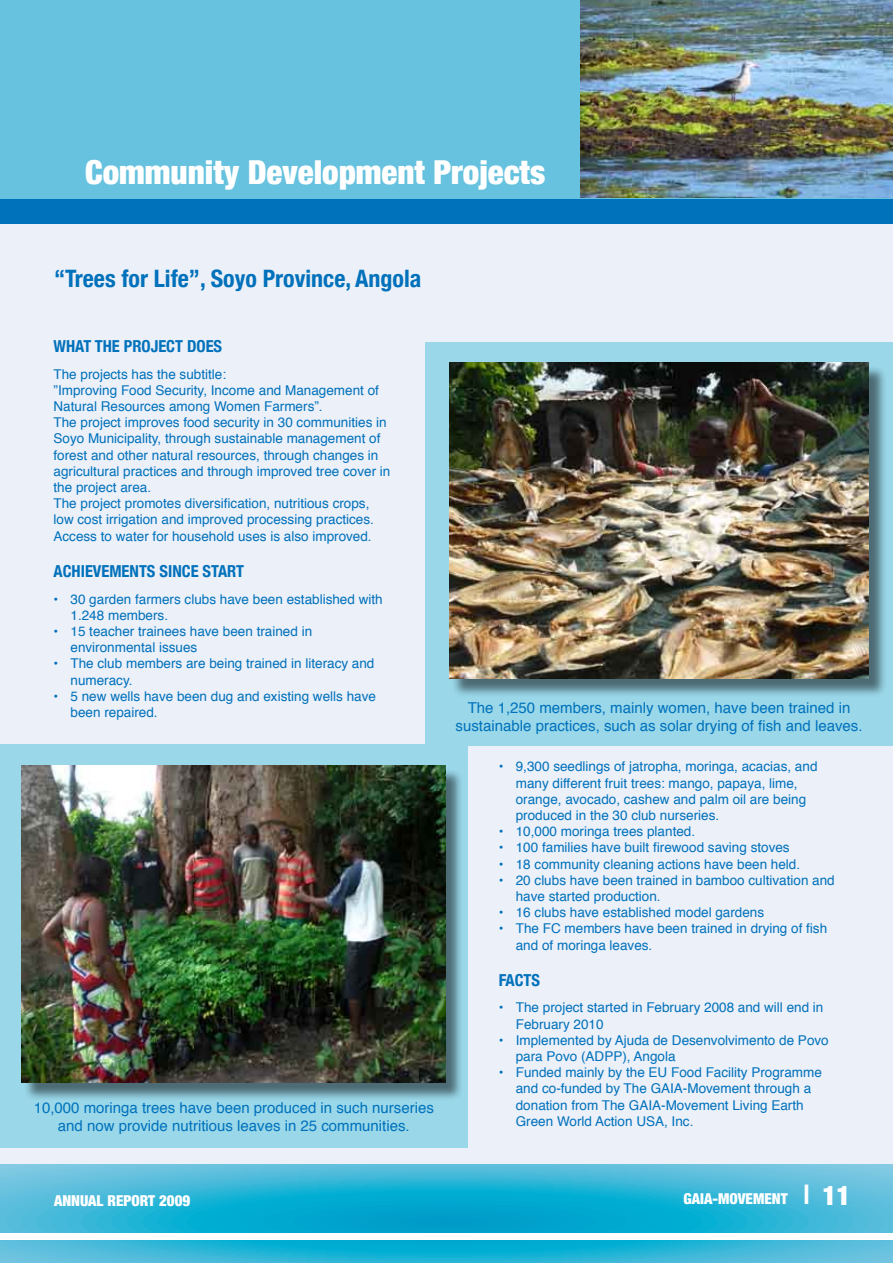
<style>
.page{position:relative;width:893px;height:1263px;background:#fff}
.page>*{position:absolute;margin:0;border:0;box-sizing:border-box;transform-origin:0 0}
.t1{font:900 condensed 33px "Helvetica Neue";color:#fff}
.t2{font:700 condensed 24px "Helvetica Neue";color:#0071bb}
.t3{font:700 condensed 16.5px "Helvetica Neue";color:#0071bb}
.t4{font:15px/18px "Helvetica";color:#0071bb;text-align:center}
.t5{font:900 condensed 15px "Helvetica Neue";color:#fff}
.t6{font:13.5px/16.2px "Helvetica";color:#0071bb}
.s1{font-family:"Helvetica";font-weight:700;font-stretch:normal;font-size:27px}
.s2{font-size:27px}
</style>
<div class="page">
<div style="left:0;top:224px;width:893px;height:941px;background:#ecf0f9"></div>
<svg style="left:0;top:1165px;width:893px;height:98px;background:#32b5d7"></svg>
<div style="left:0;top:0;width:893px;height:210px;background:#66c2de"></div>
<div style="left:0;top:1234px;width:893px;height:6px;background:#fff"></div>
<div style="left:0;top:200px;width:893px;height:24px;background:#0071bb"></div>
<div style="left:0;top:744px;width:468px;height:404px;background:#99d7e9"></div>
<div style="left:425px;top:342px;width:468px;height:404px;background:#99d7e9"></div>
<img style="left:580px;top:0;width:313px;height:198px">
<div style="left:24px;top:768px;width:447px;height:339px;background:#000;opacity:.5"></div>
<img style="left:21px;top:766px;width:424px;height:317px">
<div style="left:452px;top:365px;width:441px;height:339px;background:#000;opacity:.5"></div>
<img style="left:449px;top:363px;width:420px;height:316px">
<h1 class="t1" style="left:85px;top:152px;width:462px">Community Development Projects</h1>
<h2 class="t2" style="left:54px;top:264px;width:369px">“Trees for Life”, Soyo Province, Angola</h2>
<p class="t3" style="left:54px;top:336px;width:170px">WHAT THE PROJECT DOES</p>
<p class="t6" style="left:54px;top:366px;width:338px">The projects has the subtitle:<br>”Improving Food Security, Income and Management of Natural Resources among Women Farmers”.<br>The project improves food security in 30 communities in Soyo Municipality, through sustainable management of forest and other natural resources, through changes in agricultural practices and through improved tree cover in the project area.<br>The project promotes diversification, nutritious crops, low cost irrigation and improved processing practices.<br>Access to water for household uses is also improved.</p>
<p class="t3" style="left:54px;top:561px;width:192px">ACHIEVEMENTS SINCE START</p>
<p class="t6" style="left:71px;top:591px;width:314px;text-indent:-17px">• 30 garden farmers clubs have been established with<br>1.248 members.</p>
<p class="t6" style="left:71px;top:623px;width:243px;text-indent:-17px">• 15 teacher trainees have been trained in environmental issues</p>
<p class="t6" style="left:71px;top:656px;width:305px;text-indent:-17px">• The club members are being trained in literacy and numeracy.</p>
<p class="t6" style="left:71px;top:688px;width:307px;text-indent:-17px">• 5 new wells have been dug and existing wells have been repaired.</p>
<p class="t4" style="left:34px;top:1099px;width:402px">10,000 moringa trees have been produced in such nurseries and now provide nutritious leaves in 25 communities.</p>
<p class="t4" style="left:456px;top:699px;width:408px">The 1,250 members, mainly women, have been trained in sustainable practices, such as solar drying of fish and leaves.</p>
<p class="t6" style="left:516px;top:759px;width:303px;text-indent:-17px">• 9,300 seedlings of jatropha, moringa, acacias, and many different fruit trees: mango, papaya, lime, orange, avocado, cashew and palm oil are being produced in the 30 club nurseries.</p>
<p class="t6" style="left:499px;top:824px;width:198px">• 10,000 moringa trees planted.</p>
<p class="t6" style="left:499px;top:840px;width:292px">• 100 families have built firewood saving stoves</p>
<p class="t6" style="left:499px;top:856px;width:303px">• 18 community cleaning actions have been held.</p>
<p class="t6" style="left:516px;top:872px;width:320px;text-indent:-17px">• 20 clubs have been trained in bamboo cultivation and have started production.</p>
<p class="t6" style="left:499px;top:905px;width:267px">• 16 clubs have established model gardens</p>
<p class="t6" style="left:516px;top:921px;width:313px;text-indent:-17px">• The FC members have been trained in drying of fish and of moringa leaves.</p>
<p class="t3" style="left:499px;top:970px;width:43px">FACTS</p>
<p class="t6" style="left:516px;top:1000px;width:309px;text-indent:-17px">• The project started in February 2008 and will end in<br>February 2010</p>
<p class="t6" style="left:516px;top:1032px;width:314px;text-indent:-17px">• Implemented by Ajuda de Desenvolvimento de Povo para Povo (ADPP), Angola</p>
<p class="t6" style="left:516px;top:1065px;width:308px;text-indent:-17px">• Funded mainly by the EU Food Facility Programme and co-funded by The GAIA-Movement through a donation from The GAIA-Movement Living Earth Green World Action USA, Inc.</p>
<p class="t5" style="left:54px;top:1191px;width:138px">ANNUAL REPORT 2009</p>
<p class="t5" style="left:684px;top:1189px;width:168px">GAIA-MOVEMENT <span class="s1">|</span> <span class="s2">11</span></p>
</div>
